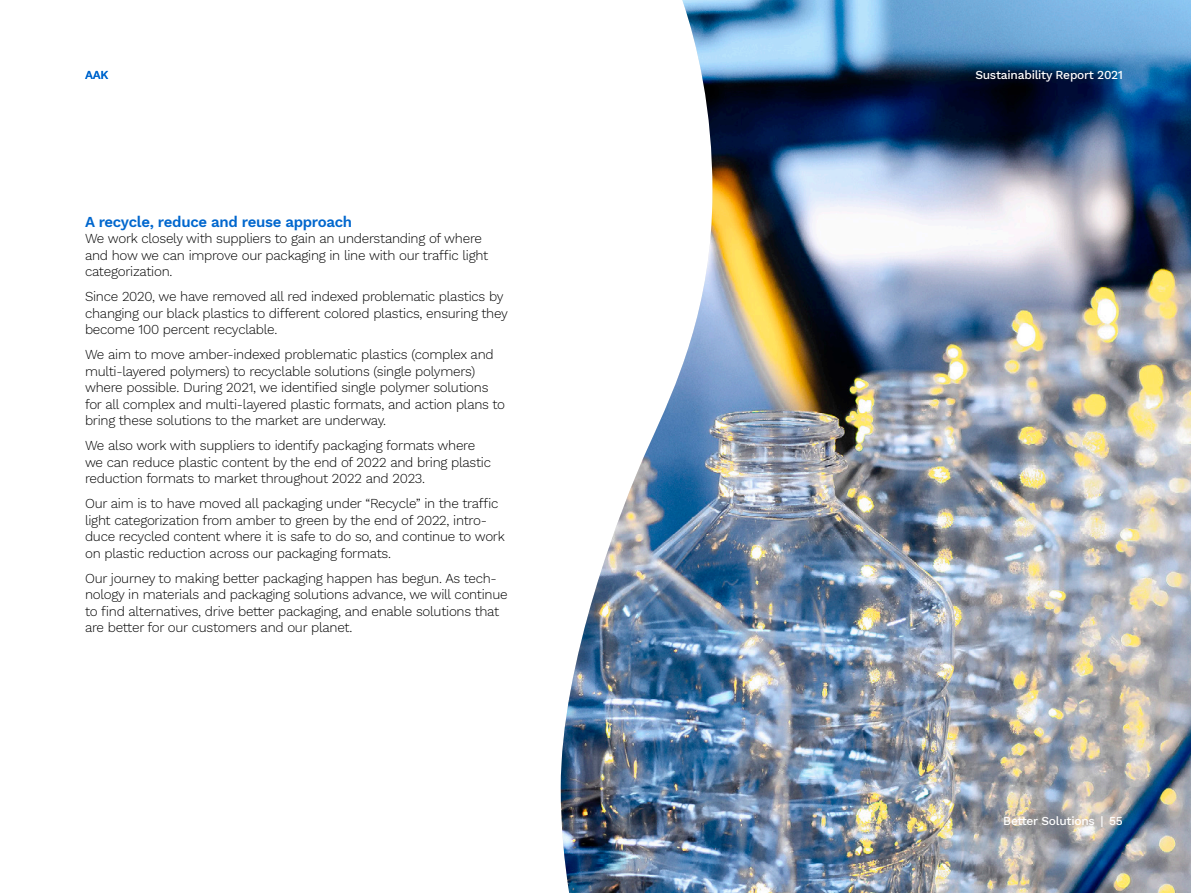
<style>
.page{position:relative;width:1191px;height:893px;background:#fff}
.page>*{position:absolute;margin:0;border:0;box-sizing:border-box;transform-origin:0 0}
.t1{font:600 15px "Work Sans";letter-spacing:-.02em;color:#0067ce}
.t2{font:300 13.5px/16.5px "Work Sans";letter-spacing:-.02em;color:#000}
.t3{font:500 12px "Work Sans";letter-spacing:-.02em;color:#fff}
.t4{font:500 12px "Work Sans";color:#0067ce}
</style>
<div class="page">
<img style="left:561px;top:0;width:630px;height:893px">
<p class="t4" style="left:85px;top:66px;width:25px">AAK</p>
<p class="t1" style="left:85px;top:210px;width:269px">A recycle, reduce and reuse approach</p>
<p class="t2" style="left:85px;top:230px;width:404px">We work closely with suppliers to gain an understanding of where and how we can improve our packaging in line with our traffic light categorization.</p>
<p class="t2" style="left:85px;top:288px;width:424px">Since 2020, we have removed all red indexed problematic plastics by changing our black plastics to different colored plastics, ensuring they become 100 percent recyclable.</p>
<p class="t2" style="left:85px;top:346px;width:421px">We aim to move amber-indexed problematic plastics (complex and multi-layered polymers) to recyclable solutions (single polymers) where possible. During 2021, we identified single polymer solutions for all complex and multi-layered plastic formats, and action plans to bring these solutions to the market are underway.</p>
<p class="t2" style="left:85px;top:437px;width:407px">We also work with suppliers to identify packaging formats where we can reduce plastic content by the end of 2022 and bring plastic reduction formats to market throughout 2022 and 2023.</p>
<p class="t2" style="left:85px;top:495px;width:421px">Our aim is to have moved all packaging under “Recycle” in the traffic light categorization from amber to green by the end of 2022, intro&shy;duce recycled content where it is safe to do so, and continue to work on plastic reduction across our packaging formats.</p>
<p class="t2" style="left:85px;top:569px;width:424px">Our journey to making better packaging happen has begun. As tech&shy;nology in materials and packaging solutions advance, we will continue to find alternatives, drive better packaging, and enable solutions that are better for our customers and our planet.</p>
<p class="t3" style="left:975px;top:66px;width:149px">Sustainability Report 2021</p>
<p class="t3" style="left:1003px;top:812px;width:121px">Better Solutions | 55</p>
</div>
